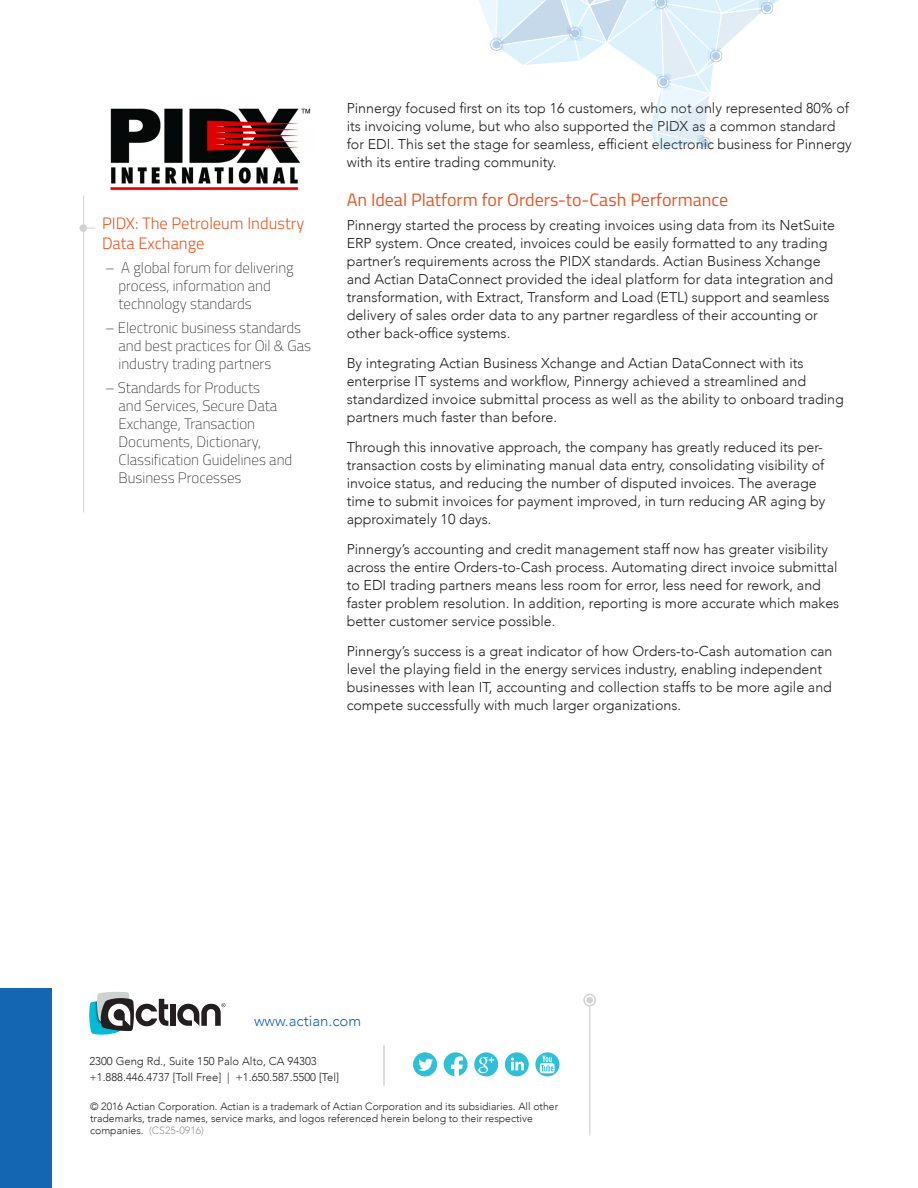
<style>
.page{position:relative;width:918px;height:1188px;background:#fff}
.page>*{position:absolute;margin:0;border:0;box-sizing:border-box;transform-origin:0 0}
.t1{font:18px "Titillium";color:#eb5523}
.t2{font:300 16.5px/19.8px "Titillium";color:#eb5523}
.Benefits-highlight{font:100 15px/18px "Titillium";color:#231f20}
.t3{font:300 15px "Avenir";color:#1465b2}
.body_text{font:300 14.25px/18px "Avenir";color:#231f20}
.t4{font:300 11.25px "Avenir";color:#231f20}
.body_text-2{font:300 10.5px/12px "Avenir";color:#231f20}
.s1{color:#939598}
</style>
<div class="page">
<svg style="left:479px;top:0;width:300px;height:151px"></svg>
<div style="left:0;top:989px;width:52px;height:199px;background:#1465b2"></div>
<div style="left:170px;top:1004px;width:6px;height:22px;background:#231f20"></div>
<svg style="left:177px;top:1003px;width:48px;height:23px"></svg>
<svg style="left:89px;top:992px;width:79px;height:43px"></svg>
<div style="left:583px;top:994px;width:13px;height:12px;border:2px solid #d1d2d4;border-radius:50%"></div>
<svg style="left:586px;top:996px;width:7px;height:8px"></svg>
<hr style="left:589px;top:1006px;width:1px;height:129px;background:#d1d2d4">
<hr style="left:384px;top:1045px;width:1px;height:41px;background:#bcbdc0">
<svg style="left:535px;top:1052px;width:24px;height:24px"></svg>
<svg style="left:540px;top:1055px;width:15px;height:18px"></svg>
<div style="left:413px;top:1052px;width:24px;height:24px;background:#2fc0d8;border-radius:50%"></div>
<svg style="left:418px;top:1059px;width:15px;height:12px"></svg>
<svg style="left:444px;top:1052px;width:24px;height:24px"></svg>
<div style="left:474px;top:1052px;width:24px;height:24px;background:#2fc0d8;border-radius:50%"></div>
<svg style="left:478px;top:1057px;width:16px;height:16px"></svg>
<div style="left:505px;top:1052px;width:24px;height:24px;background:#2fc0d8;border-radius:50%"></div>
<svg style="left:511px;top:1057px;width:13px;height:13px"></svg>
<img style="left:110px;top:108px;width:201px;height:83px">
<svg style="left:79px;top:224px;width:16px;height:8px"></svg>
<hr style="left:83px;top:196px;width:1px;height:317px;background:#d1d2d4">
<p class="t2" style="left:102px;top:213px;width:204px">PIDX: The Petroleum Industry<br>Data Exchange</p>
<p class="Benefits-highlight" style="left:118px;top:258px;width:177px;text-indent:-14px">– A global forum for delivering process, information and technology standards</p>
<p class="Benefits-highlight" style="left:118px;top:318px;width:194px;text-indent:-14px">– Electronic business standards and best practices for Oil &amp; Gas industry trading partners</p>
<p class="Benefits-highlight" style="left:118px;top:378px;width:175px;text-indent:-14px">– Standards for Products<br>and Services, Secure Data<br>Exchange, Transaction<br>Documents, Dictionary,<br>Classification Guidelines and<br>Business Processes</p>
<p class="body_text" style="left:347px;top:99px;width:507px">Pinnergy focused first on its top 16 customers, who not only represented 80% of its invoicing volume, but who also supported the PIDX as a common standard for EDI. This set the stage for seamless, efficient electronic business for Pinnergy with its entire trading community.</p>
<h3 class="t1" style="left:347px;top:187px;width:383px">An Ideal Platform for Orders-to-Cash Performance</h3>
<p class="body_text" style="left:347px;top:216px;width:490px">Pinnergy started the process by creating invoices using data from its NetSuite ERP system. Once created, invoices could be easily formatted to any trading partner’s requirements across the PIDX standards. Actian Business Xchange and Actian DataConnect provided the ideal platform for data integration and transformation, with Extract, Transform and Load (ETL) support and seamless delivery of sales order data to any partner regardless of their accounting or other back-office systems.</p>
<p class="body_text" style="left:347px;top:354px;width:499px">By integrating Actian Business Xchange and Actian DataConnect with its enterprise IT systems and workflow, Pinnergy achieved a streamlined and standardized invoice submittal process as well as the ability to onboard trading partners much faster than before.</p>
<p class="body_text" style="left:347px;top:438px;width:480px">Through this innovative approach, the company has greatly reduced its per&shy;transaction costs by eliminating manual data entry, consolidating visibility of invoice status, and reducing the number of disputed invoices. The average time to submit invoices for payment improved, in turn reducing AR aging by approximately 10 days.</p>
<p class="body_text" style="left:347px;top:540px;width:494px">Pinnergy’s accounting and credit management staff now has greater visibility across the entire Orders-to-Cash process. Automating direct invoice submittal to EDI trading partners means less room for error, less need for rework, and faster problem resolution. In addition, reporting is more accurate which makes better customer service possible.</p>
<p class="body_text" style="left:347px;top:642px;width:487px">Pinnergy’s success is a great indicator of how Orders-to-Cash automation can level the playing field in the energy services industry, enabling independent businesses with lean IT, accounting and collection staffs to be more agile and compete successfully with much larger organizations.</p>
<p class="t3" style="left:254px;top:1012px;width:109px">www.actian.com</p>
<p class="t4" style="left:89px;top:1054px;width:229px">2300 Geng Rd., Suite 150 Palo Alto, CA 94303</p>
<p class="t4" style="left:89px;top:1071px;width:251px">+1.888.446.4737 [Toll Free] | +1.650.587.5500 [Tel]</p>
<p class="body_text-2" style="left:90px;top:1100px;width:470px">© 2016 Actian Corporation. Actian is a trademark of Actian Corporation and its subsidiaries. All other trademarks, trade names, service marks, and logos referenced herein belong to their respective companies. <span class="s1">(CS25-0916)</span></p>
</div>
